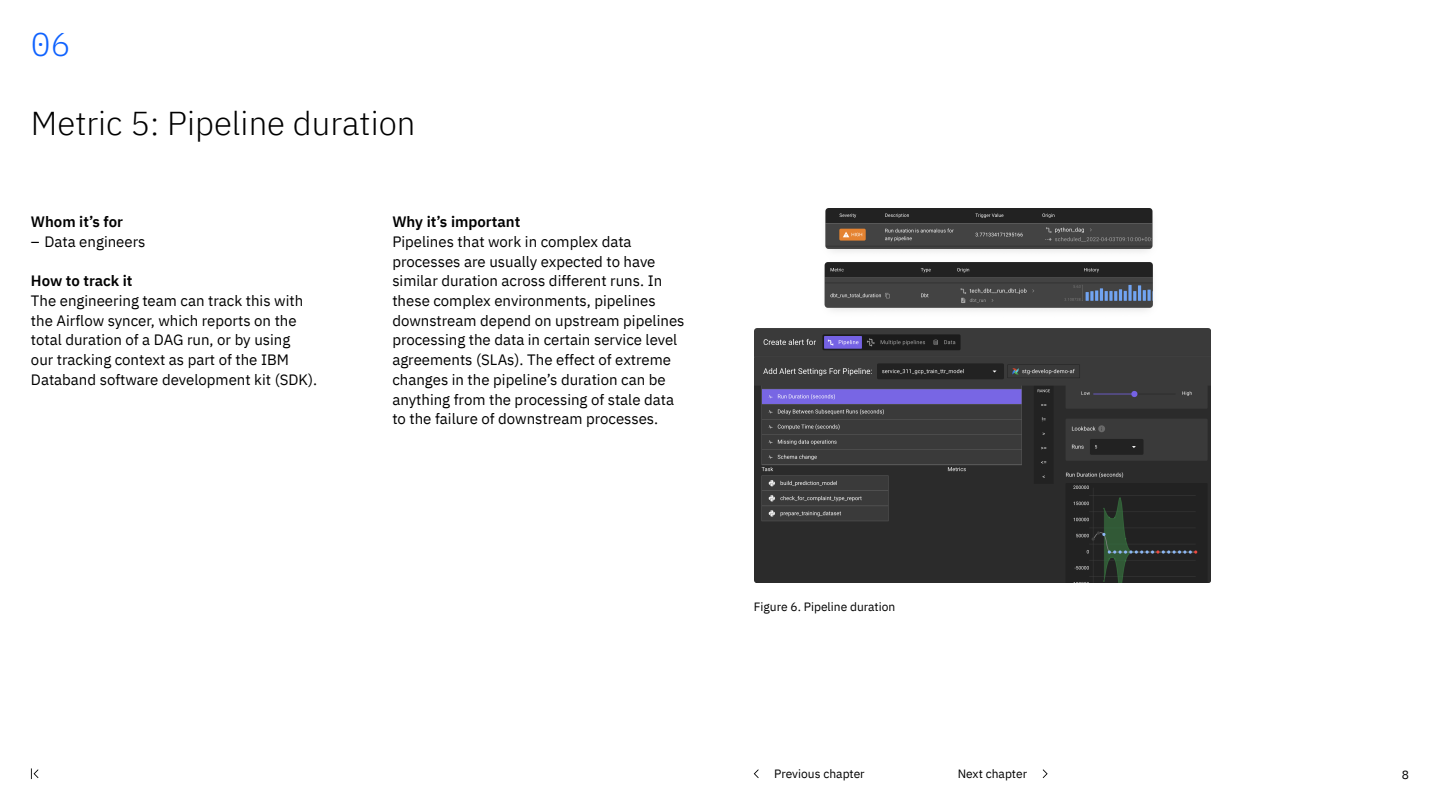
<style>
.page{position:relative;width:1440px;height:810px;background:#fff}
.page>*{position:absolute;margin:0;border:0;box-sizing:border-box;transform-origin:0 0}
.Title_44{font:300 33px "IBM Plex Sans";color:#000}
.Eyebrow_number_44{font:300 33px "IBM Plex Mono";color:#0f62fe}
.Body{font:15px/19.6px "IBM Plex Sans";color:#000}
.Subheading{font:600 15px "IBM Plex Sans";color:#000}
.Navigation{font:12px "IBM Plex Sans";color:#000}
</style>
<div class="page">
<img style="left:754px;top:208px;width:457px;height:374px">
<svg style="left:31px;top:768px;width:8px;height:11px"></svg>
<svg style="left:1043px;top:769px;width:5px;height:9px"></svg>
<svg style="left:754px;top:769px;width:5px;height:9px"></svg>
<p class="Eyebrow_number_44" style="left:31px;top:20px;width:41px">06</p>
<p class="Title_44" style="left:31px;top:98px;width:386px">Metric 5: Pipeline duration</p>
<p class="Subheading" style="left:31px;top:210px;width:94px">Whom it’s for</p>
<p class="Body" style="left:31px;top:231px;width:116px">– Data engineers</p>
<p class="Subheading" style="left:31px;top:269px;width:103px">How to track it</p>
<p class="Body" style="left:31px;top:290px;width:288px">The engineering team can track this with the Airflow syncer, which reports on the total duration of a DAG run, or by using<br>our tracking context as part of the IBM Databand software development kit (SDK).</p>
<p class="Subheading" style="left:392px;top:210px;width:129px">Why it’s important</p>
<p class="Body" style="left:392px;top:231px;width:294px">Pipelines that work in complex data processes are usually expected to have similar duration across different runs. In these complex environments, pipelines downstream depend on upstream pipelines processing the data in certain service level agreements (SLAs). The effect of extreme changes in the pipeline’s duration can be anything from the processing of stale data to the failure of downstream processes.</p>
<p class="Navigation" style="left:754px;top:597px;width:143px">Figure 6. Pipeline duration</p>
<p class="Navigation" style="left:774px;top:764px;width:92px">Previous chapter</p>
<p class="Navigation" style="left:958px;top:764px;width:71px">Next chapter</p>
<p class="Navigation" style="left:1402px;top:765px;width:9px">8</p>
</div>
